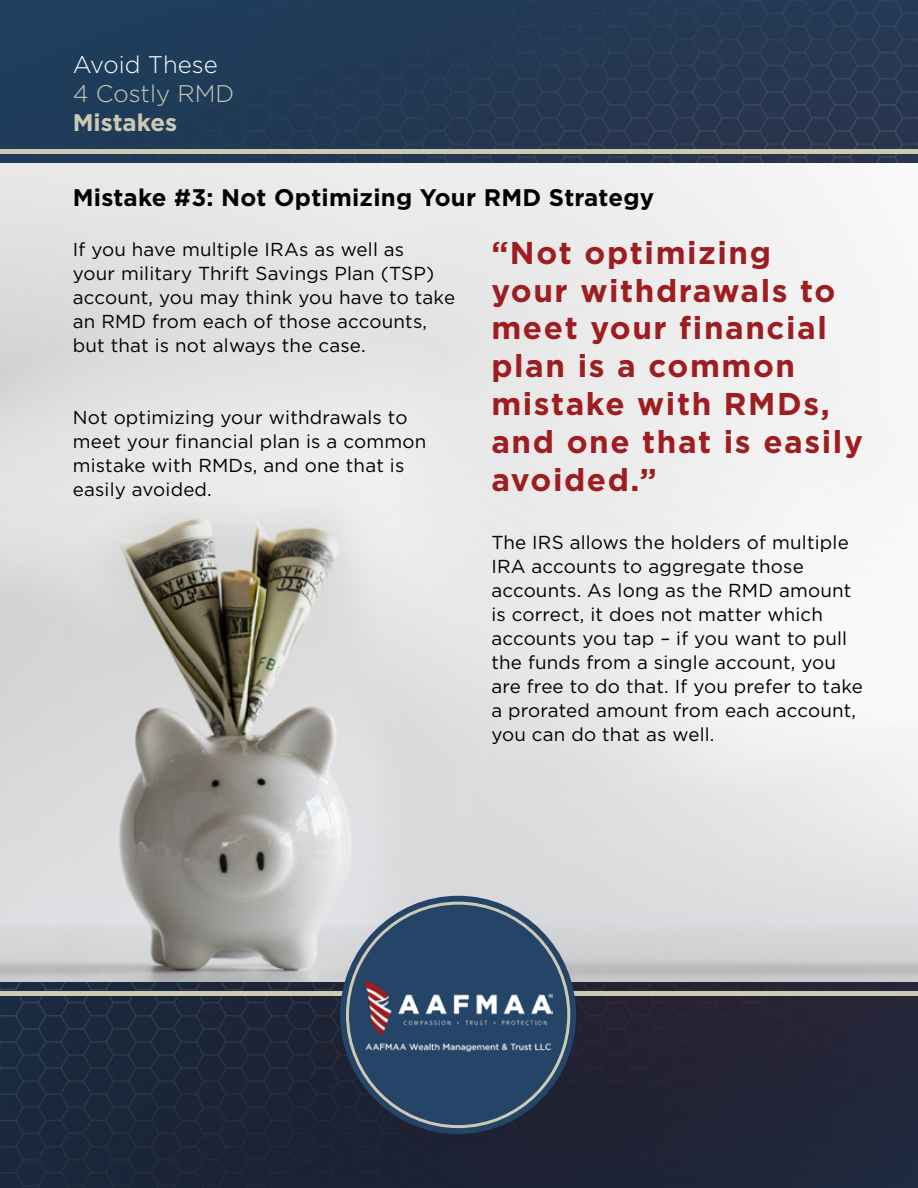
<style>
.page{position:relative;width:918px;height:1188px;background:#fff}
.page>*{position:absolute;margin:0;border:0;box-sizing:border-box;transform-origin:0 0}
.t1{font:700 31.5px/37.8px "Gotham";letter-spacing:.05em;color:#9e1d20}
.t2{font:700 24px "Gotham";letter-spacing:.01em;color:#000}
.t3{font:300 24px "Gotham";color:#fff}
.t4{font:300 24px "Gotham";color:#cdcab4}
.t5{font:700 24px "Gotham";color:#cdcab4}
.t6{font:18.75px/24px "Gotham";letter-spacing:.01em;color:#000}
</style>
<div class="page">
<img style="left:0;top:163px;width:918px;height:820px">
<img style="left:0;top:0;width:918px;height:163px">
<hr style="left:0;top:150px;width:918px;height:4px;background:#cdcab4">
<img style="left:0;top:983px;width:918px;height:205px">
<hr style="left:0;top:992px;width:918px;height:4px;background:#cdcab4">
<div style="left:340px;top:896px;width:236px;height:238px;background:#244568;border-radius:50%"></div>
<img style="left:364px;top:980px;width:188px;height:72px">
<p class="t3" style="left:73px;top:50px;width:146px">Avoid These</p>
<p class="t4" style="left:73px;top:78px;width:163px">4 Costly RMD</p>
<p class="t5" style="left:73px;top:106px;width:106px">Mistakes</p>
<p class="t2" style="left:73px;top:182px;width:583px">Mistake #3: Not Optimizing Your RMD Strategy</p>
<p class="t6" style="left:73px;top:237px;width:384px">If you have multiple IRAs as well as<br>your military Thrift Savings Plan (TSP) account, you may think you have to take an RMD from each of those accounts, but that is not always the case.</p>
<p class="t6" style="left:73px;top:405px;width:355px">Not optimizing your withdrawals to meet your financial plan is a common mistake with RMDs, and one that is easily avoided.</p>
<h1 class="t1" style="left:491px;top:234px;width:373px">“Not optimizing<br>your withdrawals to meet your financial plan is a common mistake with RMDs, and one that is easily avoided.”</h1>
<p class="t6" style="left:491px;top:530px;width:373px">The IRS allows the holders of multiple IRA accounts to aggregate those accounts. As long as the RMD amount is correct, it does not matter which accounts you tap – if you want to pull the funds from a single account, you are free to do that. If you prefer to take a prorated amount from each account, you can do that as well.</p>
</div>
